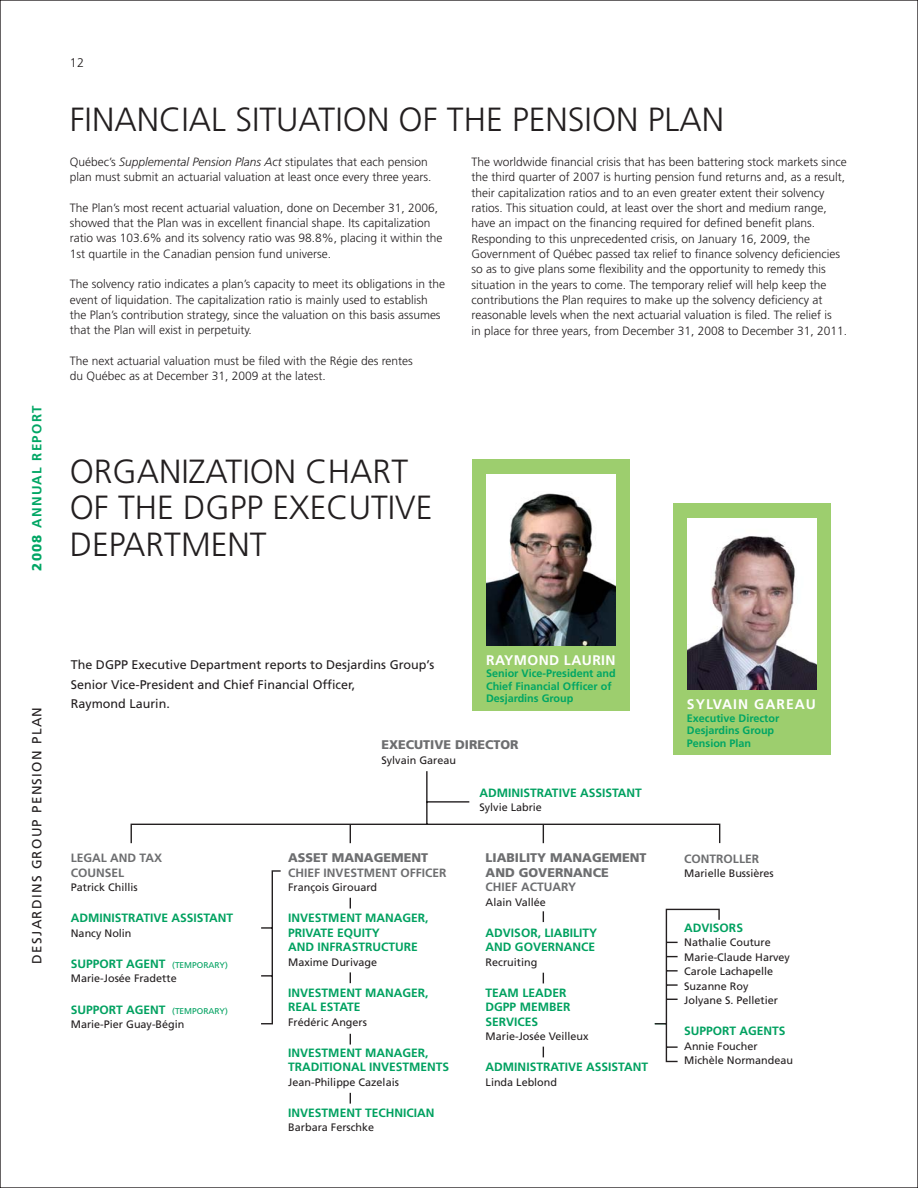
<style>
.page{position:relative;width:918px;height:1188px;background:#fff}
.page>*{position:absolute;margin:0;border:0;box-sizing:border-box;transform-origin:0 0}
.t1{font:300 33.45px/36.3px "Frutiger";color:#231f20}
.t2{font:700 13.95px "Frutiger";letter-spacing:.075em;color:#fff}
.t3{font:700 13.95px "Frutiger";letter-spacing:.03em;color:#fff}
.t4{font:13.2px "Frutiger";letter-spacing:.1em;color:#231f20}
.t5{font:700 13.2px "Frutiger";letter-spacing:.1em;color:#00a664}
.t6{font:12.6px/19.5px "Frutiger";color:#231f20}
.t7{font:900 12.6px/14.4px "Frutiger";color:#6d6e70}
.t8{font:300 12.6px "Frutiger";color:#231f20}
.t9{font:300 12px/15.3px "Frutiger";color:#231f20}
.t10{font:700 12px/14.4px "Frutiger";color:#00a160}
.t11{font:700 12px/14.4px "Frutiger";color:#6d6e70}
.t12{font:10.8px/14.4px "Frutiger";color:#231f20}
.t13{font:700 10.8px/12.6px "Frutiger";color:#00a664}
.s1{font-weight:900}
.s2{font-style:italic}
.s3{font-weight:400;font-size:8.4px}
</style>
<div class="page">
<svg style="left:131px;top:771px;width:589px;height:333px"></svg>
<svg style="left:655px;top:909px;width:65px;height:153px"></svg>
<div style="left:674px;top:503px;width:157px;height:252px;background:#9dce6e"></div>
<img style="left:688px;top:519px;width:128px;height:171px">
<div style="left:473px;top:459px;width:157px;height:251px;background:#9dce6e"></div>
<img style="left:487px;top:475px;width:129px;height:170px">
<p class="t5" style="left:31px;top:571px;width:167px;rotate:-90deg"><span class="s1">2008</span> ANNUAL REPORT</p>
<p class="t8" style="left:70px;top:57px;width:16px">12</p>
<h1 class="t1" style="left:70px;top:104px;width:656px">FINANCIAL SITUATION OF THE PENSION PLAN</h1>
<p class="t9" style="left:70px;top:156px;width:363px">Québec’s <span class="s2">Supplemental Pension Plans Act</span> stipulates that each pension plan must submit an actuarial valuation at least once every three years.</p>
<p class="t9" style="left:70px;top:201px;width:374px">The Plan’s most recent actuarial valuation, done on December 31, 2006, showed that the Plan was in excellent financial shape. Its capitalization ratio was 103.6% and its solvency ratio was 98.8%, placing it within the 1st quartile in the Canadian pension fund universe.</p>
<p class="t9" style="left:70px;top:278px;width:377px">The solvency ratio indicates a plan’s capacity to meet its obligations in the event of liquidation. The capitalization ratio is mainly used to establish the Plan’s contribution strategy, since the valuation on this basis assumes that the Plan will exist in perpetuity.</p>
<p class="t9" style="left:70px;top:354px;width:345px">The next actuarial valuation must be filed with the Régie des rentes du Québec as at December 31, 2009 at the latest.</p>
<p class="t9" style="left:472px;top:156px;width:377px">The worldwide financial crisis that has been battering stock markets since the third quarter of 2007 is hurting pension fund returns and, as a result, their capitalization ratios and to an even greater extent their solvency ratios. This situation could, at least over the short and medium range, have an impact on the financing required for defined benefit plans.<br>Responding to this unprecedented crisis, on January 16, 2009, the Government of Québec passed tax relief to finance solvency deficiencies so as to give plans some flexibility and the opportunity to remedy this situation in the years to come. The temporary relief will help keep the contributions the Plan requires to make up the solvency deficiency at reasonable levels when the next actuarial valuation is filed. The relief is<br>in place for three years, from December 31, 2008 to December 31, 2011.</p>
<h1 class="t1" style="left:70px;top:457px;width:364px">ORGANIZATION CHART<br>OF THE DGPP EXECUTIVE<br>DEPARTMENT</h1>
<p class="t4" style="left:31px;top:964px;width:258px;rotate:-90deg">DESJARDINS GROUP PENSION PLAN</p>
<p class="t6" style="left:71px;top:656px;width:365px">The DGPP Executive Department reports to Desjardins Group’s<br>Senior Vice-President and Chief Financial Officer,<br>Raymond Laurin.</p>
<p class="t3" style="left:486px;top:654px;width:131px">RAYMOND LAURIN</p>
<p class="t13" style="left:486px;top:668px;width:131px">Senior Vice-President and<br>Chief Financial Officer of<br>Desjardins Group</p>
<p class="t11" style="left:71px;top:852px;width:93px">LEGAL AND TAX<br>COUNSEL</p>
<p class="t12" style="left:71px;top:881px;width:68px">Patrick Chillis</p>
<p class="t10" style="left:71px;top:912px;width:164px">ADMINISTRATIVE ASSISTANT</p>
<p class="t12" style="left:71px;top:927px;width:62px">Nancy Nolin</p>
<p class="t10" style="left:71px;top:958px;width:159px">SUPPORT AGENT <span class="s3">(TEMPORARY)</span></p>
<p class="t12" style="left:71px;top:973px;width:107px">Marie-Josée Fradette</p>
<p class="t10" style="left:71px;top:1004px;width:159px">SUPPORT AGENT <span class="s3">(TEMPORARY)</span></p>
<p class="t12" style="left:71px;top:1018px;width:115px">Marie-Pier Guay-Bégin</p>
<p class="t7" style="left:381px;top:739px;width:139px">EXECUTIVE DIRECTOR</p>
<p class="t12" style="left:381px;top:754px;width:76px">Sylvain Gareau</p>
<p class="t10" style="left:479px;top:787px;width:164px">ADMINISTRATIVE ASSISTANT</p>
<p class="t12" style="left:479px;top:801px;width:64px">Sylvie Labrie</p>
<p class="t7" style="left:288px;top:852px;width:141px">ASSET MANAGEMENT</p>
<p class="t11" style="left:288px;top:867px;width:160px">CHIEF INVESTMENT OFFICER</p>
<p class="t12" style="left:288px;top:881px;width:91px">François Girouard</p>
<p class="t10" style="left:288px;top:912px;width:142px">INVESTMENT MANAGER,<br>PRIVATE EQUITY<br>AND INFRASTRUCTURE</p>
<p class="t12" style="left:288px;top:956px;width:91px">Maxime Durivage</p>
<p class="t10" style="left:288px;top:987px;width:142px">INVESTMENT MANAGER,<br>REAL ESTATE</p>
<p class="t12" style="left:288px;top:1016px;width:80px">Frédéric Angers</p>
<p class="t10" style="left:288px;top:1047px;width:163px">INVESTMENT MANAGER,<br>TRADITIONAL INVESTMENTS</p>
<p class="t12" style="left:288px;top:1076px;width:112px">Jean-Philippe Cazelais</p>
<p class="t10" style="left:288px;top:1107px;width:148px">INVESTMENT TECHNICIAN</p>
<p class="t12" style="left:288px;top:1121px;width:88px">Barbara Ferschke</p>
<p class="t7" style="left:486px;top:852px;width:162px">LIABILITY MANAGEMENT<br>AND GOVERNANCE</p>
<p class="t11" style="left:486px;top:881px;width:92px">CHIEF ACTUARY</p>
<p class="t12" style="left:486px;top:896px;width:62px">Alain Vallée</p>
<p class="t10" style="left:486px;top:927px;width:113px">ADVISOR, LIABILITY<br>AND GOVERNANCE</p>
<p class="t12" style="left:486px;top:956px;width:53px">Recruiting</p>
<p class="t10" style="left:486px;top:987px;width:86px">TEAM LEADER<br>DGPP MEMBER<br>SERVICES</p>
<p class="t12" style="left:486px;top:1030px;width:105px">Marie-Josée Veilleux</p>
<p class="t10" style="left:486px;top:1061px;width:164px">ADMINISTRATIVE ASSISTANT</p>
<p class="t12" style="left:486px;top:1076px;width:73px">Linda Leblond</p>
<p class="t2" style="left:687px;top:698px;width:131px">SYLVAIN GAREAU</p>
<p class="t13" style="left:687px;top:713px;width:94px">Executive Director<br>Desjardins Group<br>Pension Plan</p>
<p class="t11" style="left:684px;top:853px;width:76px">CONTROLLER</p>
<p class="t12" style="left:684px;top:867px;width:91px">Marielle Bussières</p>
<p class="t10" style="left:684px;top:922px;width:60px">ADVISORS</p>
<p class="t12" style="left:684px;top:937px;width:107px">Nathalie Couture<br>Marie-Claude Harvey<br>Carole Lachapelle<br>Suzanne Roy<br>Jolyane S. Pelletier</p>
<p class="t10" style="left:684px;top:1025px;width:103px">SUPPORT AGENTS</p>
<p class="t12" style="left:684px;top:1040px;width:110px">Annie Foucher<br>Michèle Normandeau</p>
</div>
